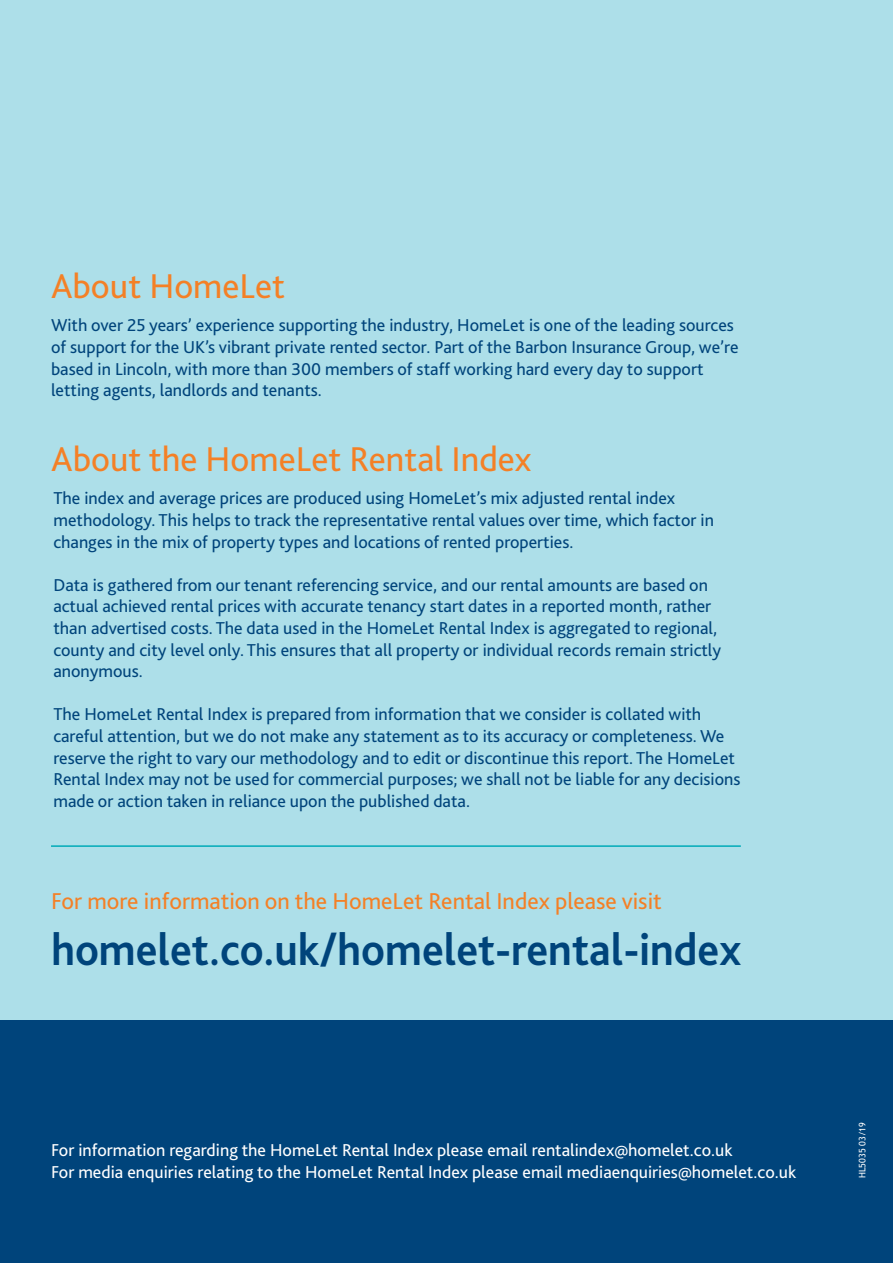
<style>
.page{position:relative;width:893px;height:1263px;background:#addfe9}
.page>*{position:absolute;margin:0;border:0;box-sizing:border-box;transform-origin:0 0}
.t1{font:700 46.5px "Bliss 2";color:#00447b;scale:.95 1}
.t2{font:36px "Bliss 2";color:#f48026}
.t3{font:24px "Bliss 2";color:#f48026}
.t4{font:18px/21.6px "Bliss 2";color:#00447b}
.t5{font:18px/21.6px "Bliss 2";color:#fff}
.t6{font:9px "Trebuchet MS";color:#fff}
</style>
<div class="page">
<div style="left:0;top:1020px;width:893px;height:243px;background:#00447b"></div>
<hr style="left:51px;top:845px;width:690px;height:2px;background:#00aab8">
<h2 class="t2" style="left:51px;top:263px;width:236px">About HomeLet</h2>
<p class="t4" style="left:51px;top:314px;width:689px">With over 25 years’ experience supporting the industry, HomeLet is one of the leading sources of support for the UK’s vibrant private rented sector. Part of the Barbon Insurance Group, we’re based in Lincoln, with more than 300 members of staff working hard every day to support letting agents, landlords and tenants.</p>
<h2 class="t2" style="left:51px;top:436px;width:482px">About the HomeLet Rental Index</h2>
<p class="t4" style="left:53px;top:487px;width:662px">The index and average prices are produced using HomeLet’s mix adjusted rental index methodology. This helps to track the representative rental values over time, which factor in changes in the mix of property types and locations of rented properties.</p>
<p class="t4" style="left:53px;top:573px;width:669px">Data is gathered from our tenant referencing service, and our rental amounts are based on actual achieved rental prices with accurate tenancy start dates in a reported month, rather than advertised costs. The data used in the HomeLet Rental Index is aggregated to regional, county and city level only. This ensures that all property or individual records remain strictly anonymous.</p>
<p class="t4" style="left:53px;top:703px;width:689px">The HomeLet Rental Index is prepared from information that we consider is collated with careful attention, but we do not make any statement as to its accuracy or completeness. We reserve the right to vary our methodology and to edit or discontinue this report. The HomeLet Rental Index may not be used for commercial purposes; we shall not be liable for any decisions made or action taken in reliance upon the published data.</p>
<h3 class="t3" style="left:51px;top:886px;width:612px">For more information on the HomeLet Rental Index please visit</h3>
<h1 class="t1" style="left:51px;top:921px;width:728px">homelet.co.uk/homelet-rental-index</h1>
<p class="t5" style="left:51px;top:1139px;width:747px">For information regarding the HomeLet Rental Index please email rentalindex@homelet.co.uk<br>For media enquiries relating to the HomeLet Rental Index please email mediaenquiries@homelet.co.uk</p>
<p class="t6" style="left:857px;top:1178px;width:57px;rotate:-90deg">HL5035 03/19</p>
</div>
